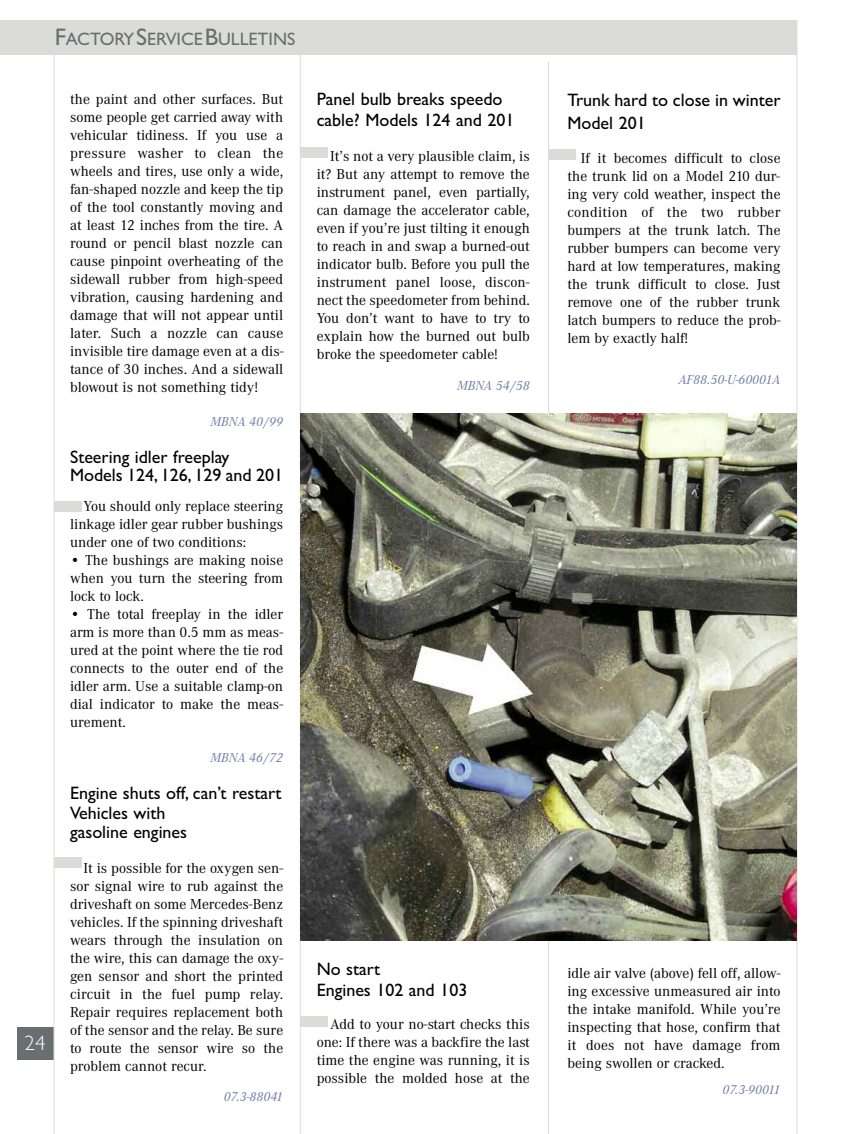
<style>
.page{position:relative;width:851px;height:1134px;background:#fff}
.page>*{position:absolute;margin:0;border:0;box-sizing:border-box;transform-origin:0 0}
.t1{font:300 21px "Gill Sans";color:#fff}
.t2{font:18px/19.5px "Gill Sans";color:#000}
.t3{font:18px "Gill Sans";color:#696e70}
.t4{font:15px/18px "Corporate A";color:#000;text-align:justify}
.t5{font:italic 13.5px "Corporate A";color:#707da6}
.s1{font-size:24px}
</style>
<div class="page">
<div style="left:18px;top:1028px;width:36px;height:32px;background:#696e70"></div>
<hr style="left:54px;top:20px;width:1px;height:1114px;background:#dbdcd8">
<hr style="left:796px;top:20px;width:1px;height:1114px;background:#dbdcd8">
<div style="left:0;top:20px;width:796px;height:35px;background:#dbdcd8"></div>
<hr style="left:300px;top:27px;width:1px;height:1107px;background:#dbdcd8">
<hr style="left:548px;top:62px;width:1px;height:1072px;background:#dbdcd8">
<div style="left:54px;top:501px;width:28px;height:10px;background:#dbdcd8"></div>
<div style="left:300px;top:147px;width:28px;height:10px;background:#dbdcd8"></div>
<div style="left:54px;top:858px;width:28px;height:10px;background:#dbdcd8"></div>
<div style="left:300px;top:1016px;width:28px;height:10px;background:#dbdcd8"></div>
<img style="left:300px;top:413px;width:496px;height:527px">
<div style="left:548px;top:149px;width:28px;height:11px;background:#dbdcd8"></div>
<p class="t3" style="left:55px;top:28px;width:242px"><span class="s1">F</span>ACTORY<span class="s1">S</span>ERVICE<span class="s1">B</span>ULLETINS</p>
<h1 class="t1" style="left:25px;top:1030px;width:22px">24</h1>
<p class="t4" style="left:70px;top:90px;width:215px">the paint and other surfaces. But some people get carried away with vehicular tidiness. If you use a pressure washer to clean the wheels and tires, use only a wide, fan-shaped nozzle and keep the tip of the tool constantly moving and at least 12 inches from the tire. A round or pencil blast nozzle can cause pinpoint overheating of the sidewall rubber from high-speed vibration, causing hardening and damage that will not appear until later. Such a nozzle can cause invisible tire damage even at a dis&shy;tance of 30 inches. And a sidewall blowout is not something tidy!</p>
<p class="t5" style="left:210px;top:414px;width:74px">MBNA 40/99</p>
<p class="t2" style="left:70px;top:448px;width:215px;line-height:18px">Steering idler freeplay<br>Models 124, 126, 129 and 201</p>
<p class="t4" style="left:70px;top:497px;width:215px;text-indent:13px">You should only replace steering linkage idler gear rubber bushings under one of two conditions:</p>
<p class="t4" style="left:70px;top:551px;width:215px">• The bushings are making noise when you turn the steering from lock to lock.</p>
<p class="t4" style="left:70px;top:605px;width:215px">• The total freeplay in the idler arm is more than 0.5 mm as meas&shy;ured at the point where the tie rod connects to the outer end of the idler arm. Use a suitable clamp-on dial indicator to make the meas&shy;urement.</p>
<p class="t5" style="left:210px;top:750px;width:74px">MBNA 46/72</p>
<p class="t2" style="left:70px;top:783px;width:213px">Engine shuts off, can’t restart<br>Vehicles with<br>gasoline engines</p>
<p class="t4" style="left:70px;top:858px;width:215px;text-indent:14px">It is possible for the oxygen sen&shy;sor signal wire to rub against the driveshaft on some Mercedes-Benz vehicles. If the spinning driveshaft wears through the insulation on the wire, this can damage the oxy&shy;gen sensor and short the printed circuit in the fuel pump relay.<br>Repair requires replacement both of the sensor and the relay. Be sure to route the sensor wire so the problem cannot recur.</p>
<p class="t5" style="left:224px;top:1088px;width:61px">07.3-88041</p>
<p class="t2" style="left:317px;top:88px;width:199px;line-height:21.6px">Panel bulb breaks speedo cable? Models 124 and 201</p>
<p class="t4" style="left:317px;top:147px;width:215px;text-indent:14px">It’s not a very plausible claim, is it? But any attempt to remove the instrument panel, even partially, can damage the accelerator cable, even if you’re just tilting it enough to reach in and swap a burned-out indicator bulb. Before you pull the instrument panel loose, discon&shy;nect the speedometer from behind.<br>You don’t want to have to try to explain how the burned out bulb broke the speedometer cable!</p>
<p class="t5" style="left:457px;top:378px;width:74px">MBNA 54/58</p>
<p class="t2" style="left:317px;top:958px;width:152px;line-height:21px">No start<br>Engines 102 and 103</p>
<p class="t4" style="left:317px;top:1014px;width:215px;text-indent:14px">Add to your no-start checks this one: If there was a backfire the last time the engine was running, it is possible the molded hose at the</p>
<p class="t2" style="left:567px;top:89px;width:215px;line-height:22.5px">Trunk hard to close in winter<br>Model 201</p>
<p class="t4" style="left:567px;top:149px;width:215px;text-indent:14px">If it becomes difficult to close the trunk lid on a Model 210 dur&shy;ing very cold weather, inspect the condition of the two rubber bumpers at the trunk latch. The rubber bumpers can become very hard at low temperatures, making the trunk difficult to close. Just remove one of the rubber trunk latch bumpers to reduce the prob&shy;lem by exactly half!</p>
<p class="t5" style="left:678px;top:371px;width:104px">AF88.50-U-60001A</p>
<p class="t4" style="left:567px;top:964px;width:215px">idle air valve (above) fell off, allow&shy;ing excessive unmeasured air into the intake manifold. While you’re inspecting that hose, confirm that it does not have damage from being swollen or cracked.</p>
<p class="t5" style="left:722px;top:1081px;width:59px">07.3-90011</p>
</div>
